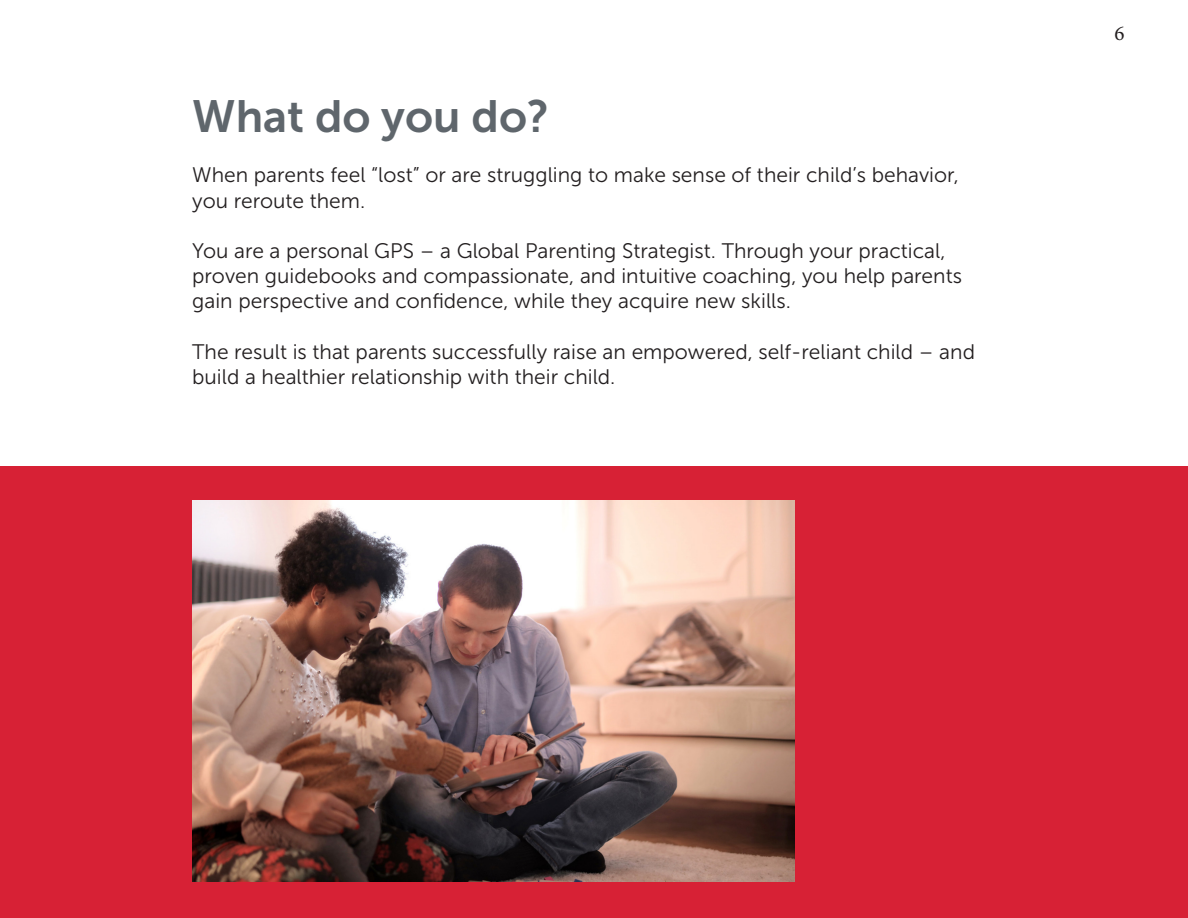
<style>
.page{position:relative;width:1188px;height:918px;background:#fff}
.page>*{position:absolute;margin:0;border:0;box-sizing:border-box;transform-origin:0 0}
.t1{font:45px "Museo Sans 700";color:#5f666c}
.t2{font:21px/25.2px "Museo Sans 300";color:#231f20}
.t3{font:21px "Minion Pro";color:#231f20}
</style>
<div class="page">
<div style="left:0;top:467px;width:1188px;height:451px;background:#d72135"></div>
<img style="left:192px;top:500px;width:603px;height:381px">
<p class="t1" style="left:192px;top:91px;width:358px">What do you do?</p>
<p class="t2" style="left:192px;top:163px;width:768px">When parents feel “lost” or are struggling to make sense of their child’s behavior,</p>
<p class="t2" style="left:192px;top:188px;width:175px">you reroute them.</p>
<p class="t2" style="left:192px;top:238px;width:755px">You are a personal GPS – a Global Parenting Strategist. Through your practical,</p>
<p class="t2" style="left:192px;top:264px;width:771px">proven guidebooks and compassionate, and intuitive coaching, you help parents</p>
<p class="t2" style="left:192px;top:289px;width:600px">gain perspective and confidence, while they acquire new skills.</p>
<p class="t2" style="left:192px;top:339px;width:784px">The result is that parents successfully raise an empowered, self-reliant child – and build a healthier relationship with their child.</p>
<p class="t3" style="left:1115px;top:19px;width:12px">6</p>
</div>
